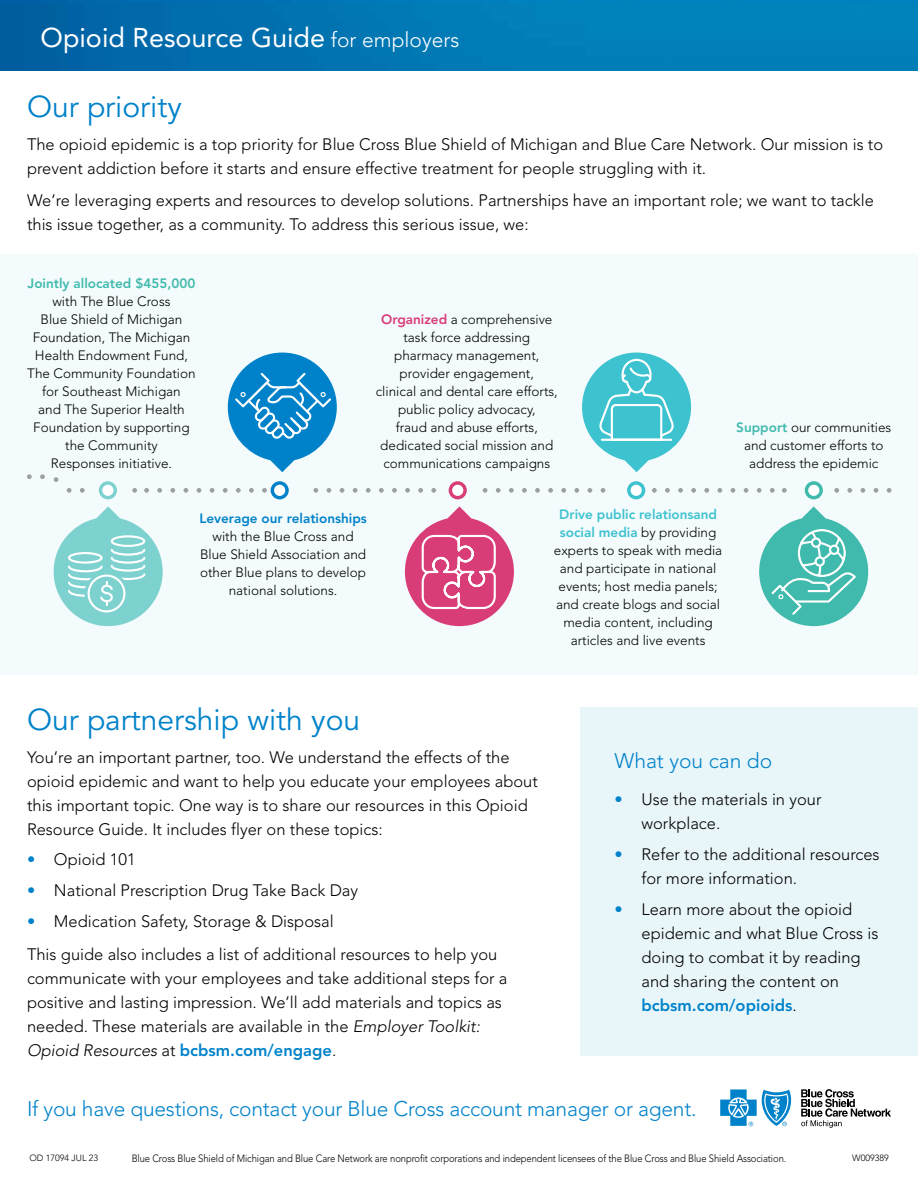
<style>
.page{position:relative;width:918px;height:1188px;background:#fff}
.page>*{position:absolute;margin:0;border:0;box-sizing:border-box;transform-origin:0 0}
.t1{font:30px "Avenir LT Std";color:#0082ca}
.t2{font:27px "Avenir LT Std";color:#fff}
.t3{font:300 21px "Avenir LT Std";letter-spacing:-.01em;color:#0082ca}
.t4{font:300 16.5px/24px "Avenir LT Std";color:#000}
.t5{font:300 13.5px/18px "Avenir LT Std";color:#000;text-align:center}
.t6{font:800 13.5px "Avenir LT Std";color:#40baad}
.t7{font:800 13.5px "Avenir LT Std";color:#0082ca}
.t8{font:300 10.5px "Avenir LT Std";letter-spacing:-.01em;color:#000;scale:.9 1}
.t9{font:300 9px "Avenir LT Std";color:#000}
.s1{font-weight:300;font-size:21px}
.s2{font-weight:800;color:#d93d78}
.s3{font-weight:800;color:#3dc2cf}
.s4{font-weight:800;color:#40baad}
.s5{color:#0082ca}
.s6{font-style:italic}
.s7{font-weight:800;color:#0082ca}
</style>
<div class="page">
<div style="left:0;top:255px;width:918px;height:420px;background:#f4fbfc"></div>
<div style="left:580px;top:707px;width:338px;height:349px;background:#e9f6f9"></div>
<img style="left:0;top:0;width:918px;height:71px">
<svg style="left:801px;top:1089px;width:90px;height:39px"></svg>
<svg style="left:720px;top:1089px;width:72px;height:37px"></svg>
<svg style="left:144px;top:488px;width:5px;height:5px"></svg>
<svg style="left:157px;top:488px;width:5px;height:5px"></svg>
<svg style="left:170px;top:488px;width:5px;height:5px"></svg>
<svg style="left:184px;top:488px;width:4px;height:5px"></svg>
<svg style="left:197px;top:488px;width:4px;height:5px"></svg>
<svg style="left:210px;top:488px;width:4px;height:5px"></svg>
<svg style="left:223px;top:488px;width:5px;height:5px"></svg>
<svg style="left:236px;top:488px;width:5px;height:5px"></svg>
<svg style="left:249px;top:488px;width:5px;height:5px"></svg>
<svg style="left:262px;top:488px;width:5px;height:5px"></svg>
<svg style="left:313px;top:488px;width:5px;height:5px"></svg>
<svg style="left:327px;top:488px;width:4px;height:5px"></svg>
<svg style="left:340px;top:488px;width:4px;height:5px"></svg>
<svg style="left:353px;top:488px;width:5px;height:5px"></svg>
<svg style="left:366px;top:488px;width:5px;height:5px"></svg>
<svg style="left:379px;top:488px;width:5px;height:5px"></svg>
<svg style="left:392px;top:488px;width:5px;height:5px"></svg>
<svg style="left:405px;top:488px;width:5px;height:5px"></svg>
<svg style="left:418px;top:488px;width:5px;height:5px"></svg>
<svg style="left:431px;top:488px;width:5px;height:5px"></svg>
<svg style="left:27px;top:474px;width:5px;height:5px"></svg>
<svg style="left:40px;top:474px;width:5px;height:5px"></svg>
<svg style="left:54px;top:477px;width:4px;height:5px"></svg>
<svg style="left:67px;top:488px;width:5px;height:5px"></svg>
<svg style="left:80px;top:488px;width:5px;height:5px"></svg>
<svg style="left:483px;top:488px;width:4px;height:5px"></svg>
<svg style="left:496px;top:488px;width:5px;height:5px"></svg>
<svg style="left:509px;top:488px;width:5px;height:5px"></svg>
<svg style="left:522px;top:488px;width:5px;height:5px"></svg>
<svg style="left:535px;top:488px;width:5px;height:5px"></svg>
<svg style="left:548px;top:488px;width:5px;height:5px"></svg>
<svg style="left:561px;top:488px;width:5px;height:5px"></svg>
<svg style="left:574px;top:488px;width:5px;height:5px"></svg>
<svg style="left:588px;top:488px;width:4px;height:5px"></svg>
<svg style="left:601px;top:488px;width:4px;height:5px"></svg>
<svg style="left:652px;top:488px;width:5px;height:5px"></svg>
<svg style="left:665px;top:488px;width:5px;height:5px"></svg>
<svg style="left:678px;top:488px;width:5px;height:5px"></svg>
<svg style="left:691px;top:488px;width:5px;height:5px"></svg>
<svg style="left:704px;top:488px;width:5px;height:5px"></svg>
<svg style="left:717px;top:488px;width:5px;height:5px"></svg>
<svg style="left:731px;top:488px;width:4px;height:5px"></svg>
<svg style="left:744px;top:488px;width:4px;height:5px"></svg>
<svg style="left:757px;top:488px;width:5px;height:5px"></svg>
<svg style="left:770px;top:488px;width:5px;height:5px"></svg>
<svg style="left:834px;top:488px;width:5px;height:5px"></svg>
<svg style="left:847px;top:488px;width:5px;height:5px"></svg>
<svg style="left:861px;top:488px;width:4px;height:5px"></svg>
<svg style="left:874px;top:488px;width:4px;height:5px"></svg>
<svg style="left:887px;top:488px;width:4px;height:5px"></svg>
<div style="left:99px;top:481px;width:18px;height:18px;background:#7dd1cf;border-radius:50%"></div>
<div style="left:102px;top:485px;width:12px;height:11px;background:#fff;border-radius:50%"></div>
<svg style="left:54px;top:506px;width:109px;height:120px"></svg>
<svg style="left:271px;top:481px;width:18px;height:18px"></svg>
<div style="left:274px;top:485px;width:11px;height:11px;background:#fff;border-radius:50%"></div>
<svg style="left:449px;top:481px;width:18px;height:18px"></svg>
<div style="left:452px;top:485px;width:11px;height:11px;background:#fff;border-radius:50%"></div>
<svg style="left:228px;top:353px;width:109px;height:119px"></svg>
<svg style="left:627px;top:481px;width:18px;height:18px"></svg>
<div style="left:631px;top:485px;width:11px;height:11px;background:#fff;border-radius:50%"></div>
<svg style="left:582px;top:353px;width:109px;height:119px"></svg>
<svg style="left:805px;top:481px;width:18px;height:18px"></svg>
<div style="left:808px;top:485px;width:11px;height:11px;background:#fff;border-radius:50%"></div>
<svg style="left:759px;top:506px;width:109px;height:120px"></svg>
<svg style="left:132px;top:488px;width:5px;height:5px"></svg>
<svg style="left:782px;top:488px;width:5px;height:5px"></svg>
<svg style="left:405px;top:506px;width:109px;height:120px"></svg>
<h2 class="t2" style="left:40px;top:22px;width:420px">Opioid Resource Guide <span class="s1">for employers</span></h2>
<h1 class="t1" style="left:27px;top:90px;width:156px">Our priority</h1>
<p class="t4" style="left:27px;top:132px;width:858px">The opioid epidemic is a top priority for Blue Cross Blue Shield of Michigan and Blue Care Network. Our mission is to prevent addiction before it starts and ensure effective treatment for people struggling with it.</p>
<p class="t4" style="left:27px;top:189px;width:848px">We’re leveraging experts and resources to develop solutions. Partnerships have an important role; we want to tackle this issue together, as a community. To address this serious issue, we:</p>
<p class="t6" style="left:28px;top:275px;width:169px">Jointly allocated $455,000</p>
<p class="t5" style="left:27px;top:292px;width:170px">with The Blue Cross<br>Blue Shield of Michigan<br>Foundation, The Michigan<br>Health Endowment Fund,<br>The Community Foundation for Southeast Michigan<br>and The Superior Health<br>Foundation by supporting the Community<br>Responses initiative.</p>
<p class="t5" style="left:376px;top:310px;width:184px"><span class="s2">Organized</span> a comprehensive task force addressing pharmacy management, provider engagement,<br>clinical and dental care efforts, public policy advocacy,<br>fraud and abuse efforts, dedicated social mission and communications campaigns</p>
<p class="t7" style="left:199px;top:510px;width:169px">Leverage our relationships</p>
<p class="t5" style="left:200px;top:527px;width:168px">with the Blue Cross and<br>Blue Shield Association and other Blue plans to develop national solutions.</p>
<p class="t5" style="left:554px;top:505px;width:170px"><span class="s3">Drive public relationsand social media</span> by providing experts to speak with media and participate in national events; host media panels; and create blogs and social media content, including articles and live events</p>
<p class="t5" style="left:736px;top:418px;width:157px"><span class="s4">Support</span> our communities and customer efforts to address the epidemic</p>
<h1 class="t1" style="left:27px;top:702px;width:335px">Our partnership with you</h1>
<p class="t4" style="left:27px;top:745px;width:512px">You’re an important partner, too. We understand the effects of the opioid epidemic and want to help you educate your employees about this important topic. One way is to share our resources in this Opioid Resource Guide. It includes flyer on these topics:</p>
<p class="t4" style="left:27px;top:848px;width:110px"><span class="s5">•</span> Opioid 101</p>
<p class="t4" style="left:27px;top:879px;width:333px"><span class="s5">•</span> National Prescription Drug Take Back Day</p>
<p class="t4" style="left:27px;top:905px;width:472px;line-height:32.7px"><span class="s5">•</span> Medication Safety, Storage &amp; Disposal<br>This guide also includes a list of additional resources to help you</p>
<p class="t4" style="left:27px;top:966px;width:482px">communicate with your employees and take additional steps for a positive and lasting impression. We’ll add materials and topics as needed. These materials are available in the <span class="s6">Employer Toolkit:<br>Opioid Resources</span> at <span class="s7">bcbsm.com/engage</span>.</p>
<p class="t3" style="left:615px;top:748px;width:159px">What you can do</p>
<p class="t4" style="left:642px;top:788px;width:182px;text-indent:-27px"><span class="s5">•</span> Use the materials in your workplace.</p>
<p class="t4" style="left:642px;top:842px;width:240px;text-indent:-27px"><span class="s5">•</span> Refer to the additional resources for more information.</p>
<p class="t4" style="left:642px;top:897px;width:238px;text-indent:-27px"><span class="s5">•</span> Learn more about the opioid epidemic and what Blue Cross is doing to combat it by reading and sharing the content on <span class="s7">bcbsm.com/opioids</span>.</p>
<p class="t3" style="left:27px;top:1097px;width:671px">If you have questions, contact your Blue Cross account manager or agent.</p>
<p class="t9" style="left:29px;top:1153px;width:70px">OD 17094 JUL 23</p>
<p class="t8" style="left:132px;top:1152px;width:729px">Blue Cross Blue Shield of Michigan and Blue Care Network are nonprofit corporations and independent licensees of the Blue Cross and Blue Shield Association.</p>
<p class="t9" style="left:852px;top:1153px;width:38px">W009389</p>
</div>
